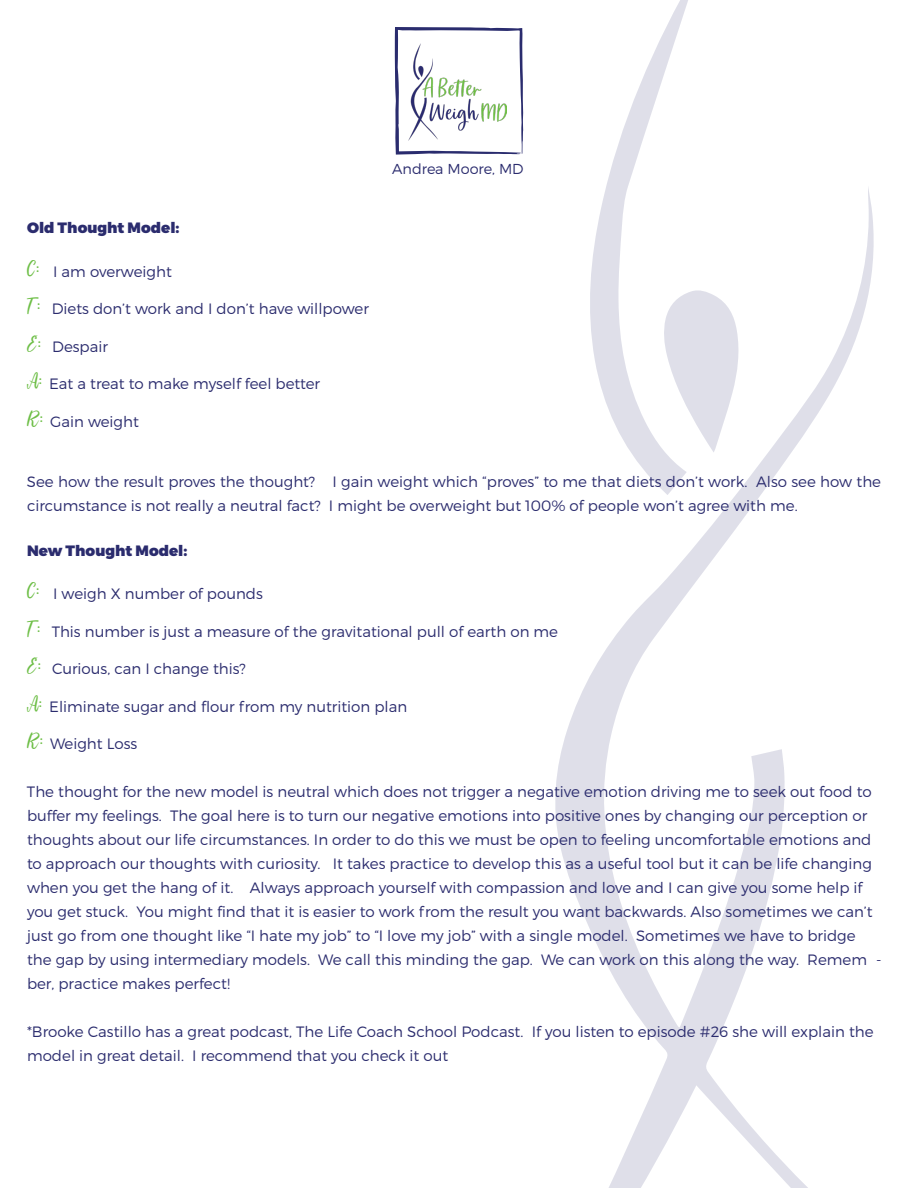
<style>
.page{position:relative;width:918px;height:1188px;background:#fff}
.page>*{position:absolute;margin:0;border:0;box-sizing:border-box;transform-origin:0 0}
.t1{font:300 15px/24px "Montserrat";color:#2b2c6e}
.t2{font:900 15px "Montserrat";color:#2b2c6e}
.t3{font:300 14.4px "Montserrat";color:#2b2c6e}
.s1{font-family:"LIONELLOSCRIPT Regular";font-weight:400;font-size:24px;color:#6dbe46}
</style>
<div class="page">
<svg style="left:395px;top:27px;width:129px;height:128px"></svg>
<svg style="left:555px;top:187px;width:319px;height:1001px"></svg>
<svg style="left:586px;top:0;width:113px;height:495px"></svg>
<svg style="left:663px;top:289px;width:77px;height:164px"></svg>
<p class="t2" style="left:27px;top:218px;width:154px">Old Thought Model:</p>
<p class="t1" style="left:27px;top:259px;width:146px"><span class="s1">C:</span> I am overweight</p>
<p class="t1" style="left:27px;top:297px;width:343px"><span class="s1">T:</span> Diets don’t work and I don’t have willpower</p>
<p class="t1" style="left:27px;top:334px;width:82px"><span class="s1">E:</span> Despair</p>
<p class="t1" style="left:27px;top:372px;width:295px"><span class="s1">A:</span> Eat a treat to make myself feel better</p>
<p class="t1" style="left:27px;top:409px;width:113px"><span class="s1">R:</span> Gain weight</p>
<p class="t3" style="left:392px;top:160px;width:133px">Andrea Moore, MD</p>
<p class="t1" style="left:27px;top:469px;width:856px">See how the result proves the thought? I gain weight which “proves” to me that diets don’t work. Also see how the circumstance is not really a neutral fact? I might be overweight but 100% of people won’t agree with me.</p>
<p class="t2" style="left:27px;top:541px;width:162px">New Thought Model:</p>
<p class="t1" style="left:27px;top:582px;width:237px"><span class="s1">C:</span> I weigh X number of pounds</p>
<p class="t1" style="left:27px;top:619px;width:533px"><span class="s1">T:</span> This number is just a measure of the gravitational pull of earth on me</p>
<p class="t1" style="left:27px;top:657px;width:220px"><span class="s1">E:</span> Curious, can I change this?</p>
<p class="t1" style="left:27px;top:694px;width:382px"><span class="s1">A:</span> Eliminate sugar and flour from my nutrition plan</p>
<p class="t1" style="left:27px;top:732px;width:112px"><span class="s1">R:</span> Weight Loss</p>
<p class="t1" style="left:27px;top:780px;width:856px">The thought for the new model is neutral which does not trigger a negative emotion driving me to seek out food to buffer my feelings. The goal here is to turn our negative emotions into positive ones by changing our perception or thoughts about our life circumstances. In order to do this we must be open to feeling uncomfortable emotions and to approach our thoughts with curiosity. It takes practice to develop this as a useful tool but it can be life changing when you get the hang of it. Always approach yourself with compassion and love and I can give you some help if you get stuck. You might find that it is easier to work from the result you want backwards. Also sometimes we can’t just go from one thought like “I hate my job” to “I love my job” with a single model. Sometimes we have to bridge the gap by using intermediary models. We call this minding the gap. We can work on this along the way. Remem - ber, practice makes perfect!</p>
<p class="t1" style="left:27px;top:1020px;width:848px">*Brooke Castillo has a great podcast, The Life Coach School Podcast. If you listen to episode #26 she will explain the model in great detail. I recommend that you check it out</p>
</div>
